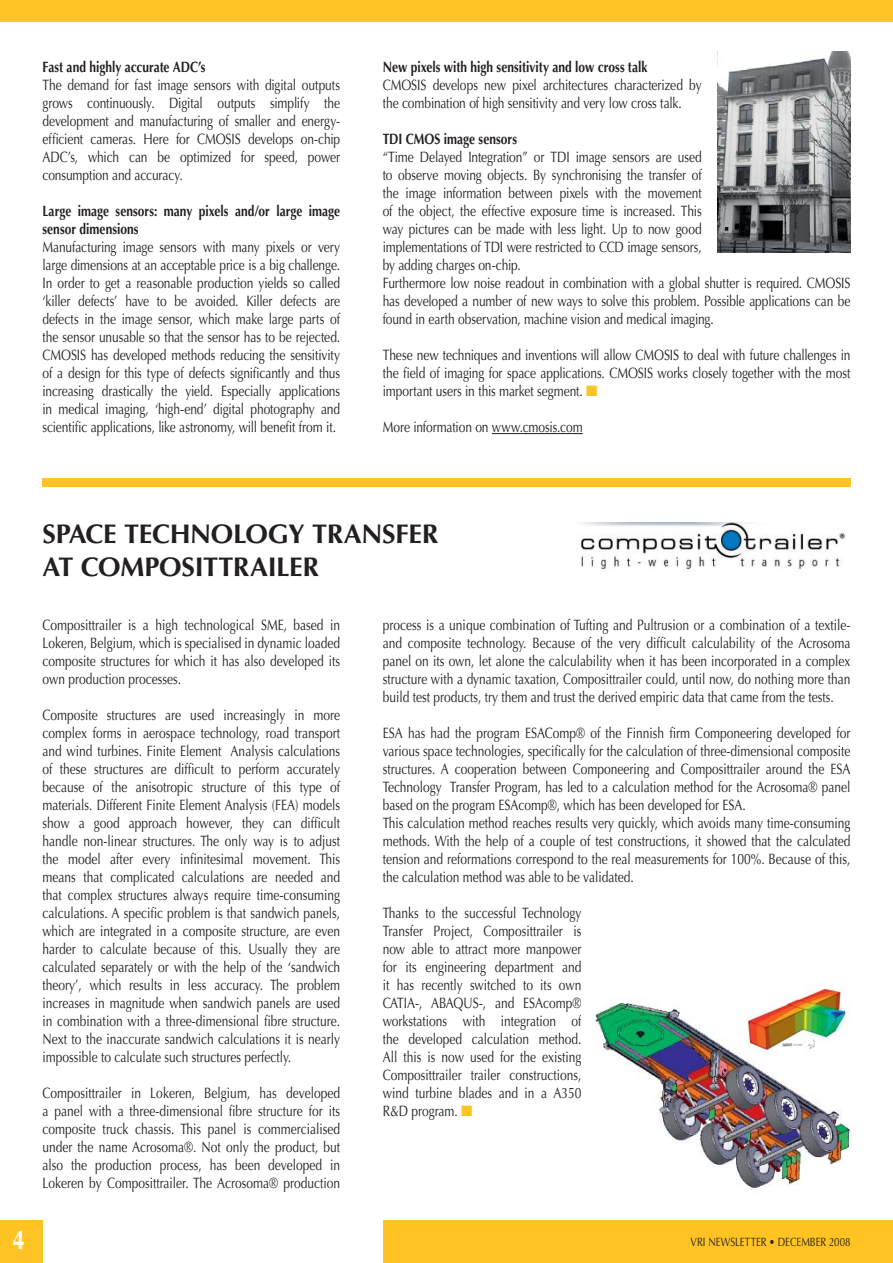
<style>
.page{position:relative;width:893px;height:1263px;background:#fff}
.page>*{position:absolute;margin:0;border:0;box-sizing:border-box;transform-origin:0 0}
.t1{font:700 27px/33px "Optima LT Std";letter-spacing:-.015em;color:#231f20}
.t2{font:700 27px "Optima LT Std";color:#fff;scale:.8 1}
.t3{font:15px/18px "Optima LT Std";color:#231f20;text-align:justify;scale:.8 1}
.t4{font:700 15px/18px "Optima LT Std";color:#231f20;scale:.8 1}
.t5{font:12px "Optima LT Std";color:#231f20;scale:.8 1}
.s1{color:#ffc424}
</style>
<div class="page">
<div style="left:0;top:0;width:893px;height:21px;background:#ffc424"></div>
<div style="left:383px;top:1220px;width:510px;height:43px;background:#ffc424"></div>
<div style="left:0;top:1220px;width:42px;height:43px;background:#ffc424"></div>
<img style="left:580px;top:522px;width:265px;height:50px">
<hr style="left:492px;top:433px;width:91px;height:1px;background:#231f20">
<div style="left:42px;top:478px;width:808px;height:9px;background:#ffc424"></div>
<img style="left:595px;top:1002px;width:255px;height:188px">
<img style="left:746px;top:988px;width:103px;height:66px">
<img style="left:718px;top:51px;width:132px;height:201px">
<p class="t4" style="left:42px;top:59px;width:205px">Fast and highly accurate ADC’s</p>
<p class="t3" style="left:42px;top:77px;width:374px">The demand for fast image sensors with digital outputs grows continuously. Digital outputs simplify the development and manufacturing of smaller and energy&shy;efficient cameras. Here for CMOSIS develops on-chip ADC’s, which can be optimized for speed, power consumption and accuracy.</p>
<p class="t4" style="left:42px;top:203px;width:374px">Large image sensors: many pixels and/or large image sensor dimensions</p>
<p class="t3" style="left:42px;top:239px;width:374px">Manufacturing image sensors with many pixels or very large dimensions at an acceptable price is a big challenge.<br>In order to get a reasonable production yields so called ‘killer defects’ have to be avoided. Killer defects are defects in the image sensor, which make large parts of the sensor unusable so that the sensor has to be rejected.<br>CMOSIS has developed methods reducing the sensitivity of a design for this type of defects significantly and thus increasing drastically the yield. Especially applications in medical imaging, ‘high-end’ digital photography and scientific applications, like astronomy, will benefit from it.</p>
<p class="t4" style="left:383px;top:59px;width:332px">New pixels with high sensitivity and low cross talk</p>
<p class="t3" style="left:383px;top:77px;width:400px">CMOSIS develops new pixel architectures characterized by the combination of high sensitivity and very low cross talk.</p>
<p class="t4" style="left:383px;top:131px;width:169px">TDI CMOS image sensors</p>
<p class="t3" style="left:383px;top:149px;width:586px;text-align:left">“Time Delayed Integration” or TDI image sensors are used<br>to observe moving objects. By synchronising the transfer of<br>the image information between pixels with the movement<br>of the object, the effective exposure time is increased. This<br>way pictures can be made with less light. Up to now good<br>implementations of TDI were restricted to CCD image sensors,<br>by adding charges on-chip.<br>Furthermore low noise readout in combination with a global shutter is required. CMOSIS has developed a number of new ways to solve this problem. Possible applications can be found in earth observation, machine vision and medical imaging.</p>
<p class="t3" style="left:383px;top:347px;width:586px">These new techniques and inventions will allow CMOSIS to deal with future challenges in the field of imaging for space applications. CMOSIS works closely together with the most important users in this market segment. <span class="s1">■</span></p>
<p class="t3" style="left:383px;top:419px;width:252px">More information on www.cmosis.com</p>
<h1 class="t1" style="left:42px;top:518px;width:397px">SPACE TECHNOLOGY TRANSFER<br>AT COMPOSITTRAILER</h1>
<p class="t3" style="left:42px;top:617px;width:374px">Composittrailer is a high technological SME, based in Lokeren, Belgium, which is specialised in dynamic loaded composite structures for which it has also developed its own production processes.</p>
<p class="t3" style="left:42px;top:707px;width:374px">Composite structures are used increasingly in more complex forms in aerospace technology, road transport and wind turbines. Finite Element Analysis calculations of these structures are difficult to perform accurately because of the anisotropic structure of this type of materials. Different Finite Element Analysis (FEA) models show a good approach however, they can difficult handle non-linear structures. The only way is to adjust the model after every infinitesimal movement. This means that complicated calculations are needed and that complex structures always require time-consuming calculations. A specific problem is that sandwich panels, which are integrated in a composite structure, are even harder to calculate because of this. Usually they are calculated separately or with the help of the ‘sandwich theory’, which results in less accuracy. The problem increases in magnitude when sandwich panels are used in combination with a three-dimensional fibre structure.<br>Next to the inaccurate sandwich calculations it is nearly impossible to calculate such structures perfectly.</p>
<p class="t3" style="left:42px;top:1085px;width:374px">Composittrailer in Lokeren, Belgium, has developed a panel with a three-dimensional fibre structure for its composite truck chassis. This panel is commercialised under the name Acrosoma®. Not only the product, but also the production process, has been developed in Lokeren by Composittrailer. The Acrosoma® production</p>
<p class="t3" style="left:383px;top:617px;width:586px">process is a unique combination of Tufting and Pultrusion or a combination of a textile&shy;and composite technology. Because of the very difficult calculability of the Acrosoma panel on its own, let alone the calculability when it has been incorporated in a complex structure with a dynamic taxation, Composittrailer could, until now, do nothing more than build test products, try them and trust the derived empiric data that came from the tests.</p>
<p class="t3" style="left:383px;top:725px;width:586px;text-align:left">ESA has had the program ESAComp® of the Finnish firm Componeering developed for various space technologies, specifically for the calculation of three-dimensional composite structures. A cooperation between Componeering and Composittrailer around the ESA Technology Transfer Program, has led to a calculation method for the Acrosoma® panel based on the program ESAcomp®, which has been developed for ESA.<br>This calculation method reaches results very quickly, which avoids many time-consuming methods. With the help of a couple of test constructions, it showed that the calculated tension and reformations correspond to the real measurements for 100%. Because of this, the calculation method was able to be validated.</p>
<p class="t3" style="left:383px;top:905px;width:250px">Thanks to the successful Technology Transfer Project, Composittrailer is now able to attract more manpower for its engineering department and it has recently switched to its own CATIA-, ABAQUS-, and ESAcomp® workstations with integration of the developed calculation method.<br>All this is now used for the existing Composittrailer trailer constructions, wind turbine blades and in a A350<br>R&amp;D program. <span class="s1">■</span></p>
<h1 class="t2" style="left:13px;top:1226px;width:17px">4</h1>
<p class="t5" style="left:690px;top:1236px;width:201px">VRI NEWSLETTER • DECEMBER 2008</p>
</div>
